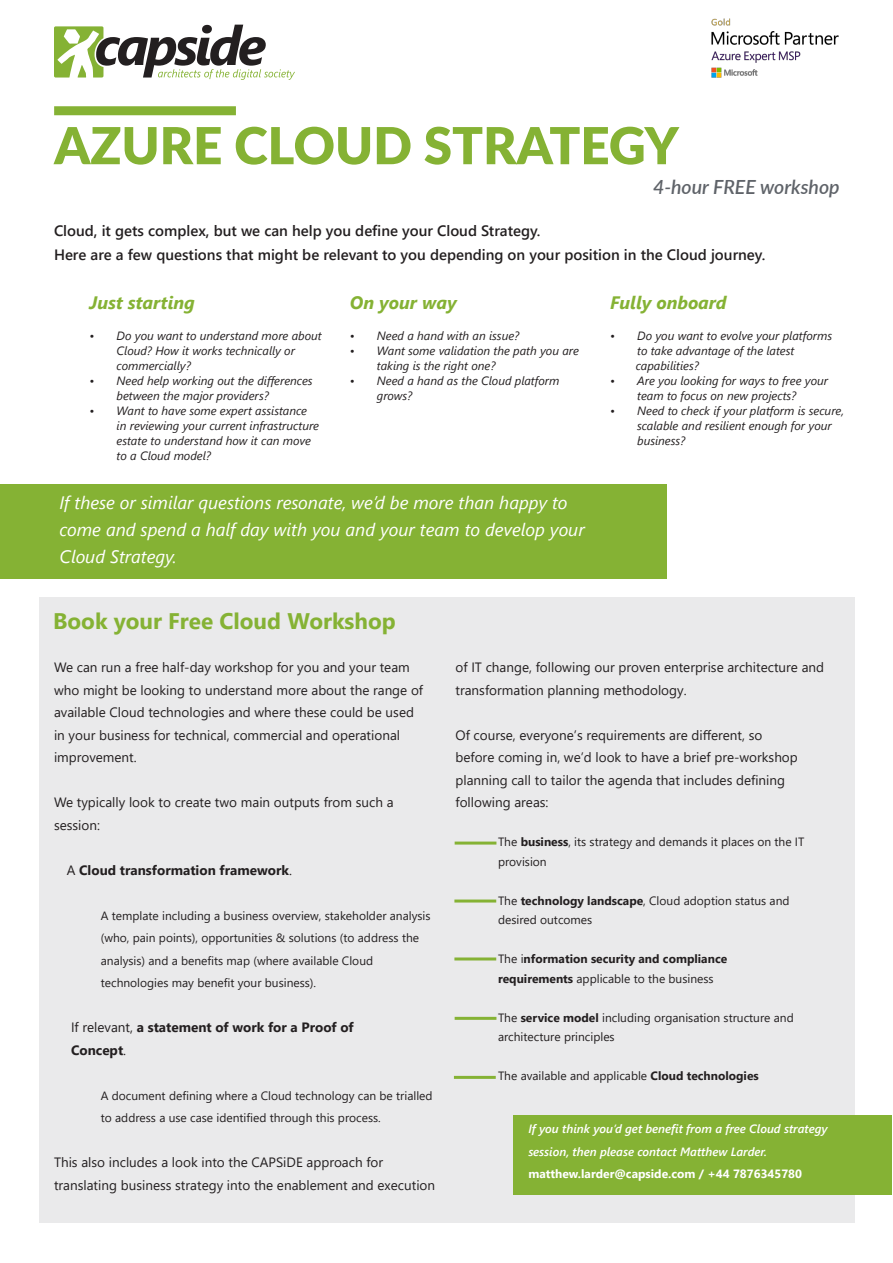
<style>
.page{position:relative;width:893px;height:1263px;background:#fff}
.page>*{position:absolute;margin:0;border:0;box-sizing:border-box;transform-origin:0 0}
.t1{font:900 51px "Lato";color:#85b234}
.t2{font:700 22.5px "Segoe UI";color:#85b234}
.t3{font:italic 600 19.5px "Lato";color:#5f6369}
.t4{font:italic 18px/27px "Segoe UI";color:#fff}
.t5{font:italic 700 18px "Segoe UI";color:#85b234}
.t6{font:600 15px "Segoe UI";color:#231f20}
.t7{font:13.5px/22.5px "Segoe UI";color:#231f20}
.t8{font:700 13.5px "Segoe UI";color:#231f20}
.t9{font:italic 12px/15px "Segoe UI";color:#231f20}
.t10{font:12px/22.5px "Segoe UI";color:#231f20}
.t11{font:italic 600 12px "Segoe UI";color:#fff}
.t12{font:700 12px "Segoe UI";color:#fff}
.t13{font:700 12px "Segoe UI";color:#231f20}
.s1{font-weight:400}
.s2{font-weight:700}
</style>
<div class="page">
<div style="left:40px;top:597px;width:815px;height:625px;background:#eaeaeb"></div>
<div style="left:0;top:484px;width:667px;height:94px;background:#85b234"></div>
<div style="left:54px;top:106px;width:182px;height:9px;background:#85b234"></div>
<svg style="left:54px;top:25px;width:241px;height:55px"></svg>
<img style="left:712px;top:18px;width:127px;height:60px">
<hr style="left:454px;top:1076px;width:42px;height:3px;background:#85b234">
<hr style="left:455px;top:841px;width:41px;height:3px;background:#85b234">
<hr style="left:454px;top:899px;width:42px;height:3px;background:#85b234">
<hr style="left:454px;top:957px;width:42px;height:3px;background:#85b234">
<hr style="left:455px;top:1017px;width:41px;height:3px;background:#85b234">
<div style="left:513px;top:1115px;width:379px;height:80px;background:#85b234"></div>
<p class="t1" style="left:54px;top:107px;width:626px">AZURE CLOUD STRATEGY</p>
<p class="t3" style="left:653px;top:173px;width:188px">4-hour FREE workshop</p>
<p class="t6" style="left:54px;top:217px;width:488px">Cloud, it gets complex, but we can help you define your Cloud Strategy.</p>
<p class="t6" style="left:54px;top:241px;width:713px">Here are a few questions that might be relevant to you depending on your position in the Cloud journey.</p>
<p class="t5" style="left:90px;top:285px;width:107px">Just starting</p>
<p class="t5" style="left:350px;top:285px;width:108px">On your way</p>
<p class="t5" style="left:610px;top:285px;width:118px">Fully onboard</p>
<p class="t9" style="left:117px;top:326px;width:207px;text-indent:-27px">• Do you want to understand more about<br>Cloud? How it works technically or commercially?</p>
<p class="t9" style="left:117px;top:371px;width:198px;text-indent:-27px">• Need help working out the differences between the major providers?</p>
<p class="t9" style="left:117px;top:401px;width:204px;text-indent:-27px">• Want to have some expert assistance in reviewing your current infrastructure estate to understand how it can move to a Cloud model?</p>
<p class="t9" style="left:350px;top:326px;width:171px">• Need a hand with an issue?</p>
<p class="t9" style="left:377px;top:341px;width:204px;text-indent:-27px">• Want some validation the path you are taking is the right one?</p>
<p class="t9" style="left:377px;top:371px;width:184px;text-indent:-27px">• Need a hand as the Cloud platform grows?</p>
<p class="t4" style="left:60px;top:487px;width:527px">If these or similar questions resonate, we’d be more than happy to come and spend a half day with you and your team to develop your<br>Cloud Strategy.</p>
<p class="t2" style="left:53px;top:599px;width:344px">Book your Free Cloud Workshop</p>
<p class="t9" style="left:637px;top:326px;width:196px;text-indent:-27px">• Do you want to evolve your platforms to take advantage of the latest</p>
<p class="t9" style="left:636px;top:356px;width:65px">capabilities?</p>
<p class="t9" style="left:610px;top:371px;width:219px;text-align:center">• Are you looking for ways to free your team to focus on new projects?</p>
<p class="t9" style="left:637px;top:401px;width:208px;text-indent:-27px">• Need to check if your platform is secure, scalable and resilient enough for your business?</p>
<p class="t7" style="left:54px;top:655px;width:371px">We can run a free half-day workshop for you and your team who might be looking to understand more about the range of available Cloud technologies and where these could be used in your business for technical, commercial and operational improvement.</p>
<p class="t7" style="left:54px;top:790px;width:341px">We typically look to create two main outputs from such a</p>
<p class="t7" style="left:54px;top:812px;width:47px">session:</p>
<p class="t8" style="left:67px;top:857px;width:227px"><span class="s1">A</span> Cloud transformation framework<span class="s1">.</span></p>
<p class="t10" style="left:101px;top:903px;width:331px">A template including a business overview, stakeholder analysis (who, pain points), opportunities &amp; solutions (to address the analysis) and a benefits map (where available Cloud</p>
<p class="t10" style="left:101px;top:971px;width:217px">technologies may benefit your business).</p>
<p class="t8" style="left:71px;top:1015px;width:284px"><span class="s1">If relevant,</span> a statement of work for a Proof of</p>
<p class="t8" style="left:71px;top:1037px;width:57px">Concept<span class="s1">.</span></p>
<p class="t10" style="left:101px;top:1083px;width:333px">A document defining where a Cloud technology can be trialled to address a use case identified through this process.</p>
<p class="t7" style="left:54px;top:1150px;width:331px">This also includes a look into the CAPSiDE approach for</p>
<p class="t7" style="left:54px;top:1172px;width:383px">translating business strategy into the enablement and execution</p>
<p class="t7" style="left:455px;top:655px;width:370px">of IT change, following our proven enterprise architecture and transformation planning methodology.</p>
<p class="t7" style="left:455px;top:722px;width:308px">Of course, everyone’s requirements are different, so</p>
<p class="t7" style="left:455px;top:745px;width:344px">before coming in, we’d look to have a brief pre-workshop</p>
<p class="t7" style="left:455px;top:767px;width:331px">planning call to tailor the agenda that includes defining</p>
<p class="t7" style="left:455px;top:790px;width:95px">following areas:</p>
<p class="t10" style="left:498px;top:831px;width:308px;line-height:19.5px">The <span class="s2">business</span>, its strategy and demands it places on the IT provision</p>
<p class="t10" style="left:498px;top:890px;width:293px;line-height:19.5px">The <span class="s2">technology landscape</span>, Cloud adoption status and desired outcomes</p>
<p class="t13" style="left:498px;top:947px;width:231px"><span class="s1">The i</span>nformation security and compliance</p>
<p class="t10" style="left:498px;top:966px;width:217px"><span class="s2">requirements</span> applicable to the business</p>
<p class="t10" style="left:498px;top:1007px;width:297px;line-height:19.5px">The <span class="s2">service model</span> including organisation structure and architecture principles</p>
<p class="t10" style="left:498px;top:1064px;width:262px">The available and applicable <span class="s2">Cloud technologies</span></p>
<p class="t11" style="left:528px;top:1117px;width:301px">If you think you’d get benefit from a free Cloud strategy</p>
<p class="t11" style="left:528px;top:1140px;width:240px">session, then please contact Matthew Larder.</p>
<p class="t12" style="left:528px;top:1162px;width:275px">matthew.larder@capside.com / +44 7876345780</p>
</div>
